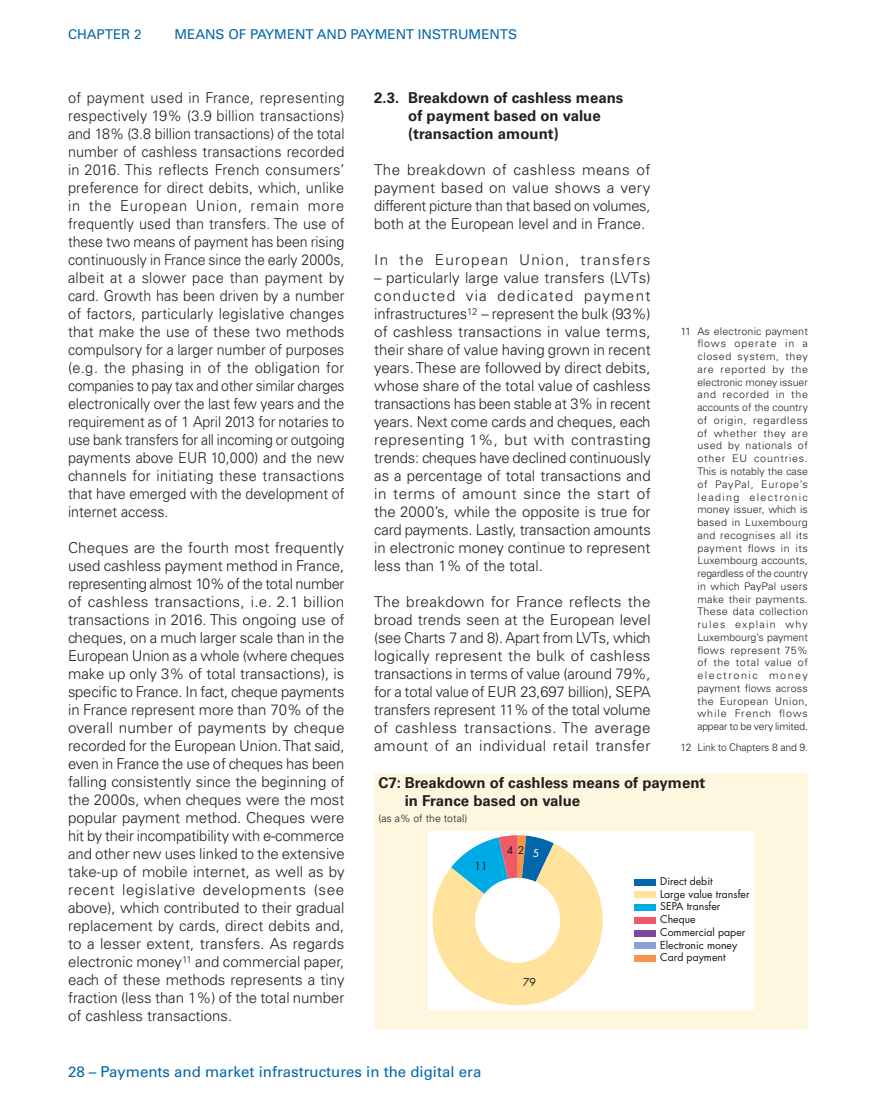
<style>
.page{position:relative;width:876px;height:1106px;background:#fff}
.page>*{position:absolute;margin:0;border:0;box-sizing:border-box;transform-origin:0 0}
.t1{font:300 15px/18px "Univers LT Std";color:#231f20;text-align:justify}
.t2{font:700 15px/18px "Univers LT Std";color:#231f20}
.t3{font:15px "Univers LT Std";color:#0067aa}
.t4{font:300 15px "Univers LT Std";letter-spacing:.08em;color:#231f20}
.t5{font:13.5px "Univers LT Std";color:#0067aa}
.t6{font:300 10.5px/12.8px "Univers LT Std";color:#231f20;text-align:justify}
.t7{font:10.5px/12.8px "Futura Std";color:#121617}
.t8{font:10.5px "Futura Std";color:#fff}
</style>
<div class="page">
<div style="left:374px;top:773px;width:434px;height:257px;background:#fef6df"></div>
<div style="left:428px;top:831px;width:326px;height:178px;background:#fff"></div>
<div style="left:635px;top:891px;width:21px;height:7px;background:#ffe29c"></div>
<div style="left:635px;top:878px;width:21px;height:7px;background:#0067aa"></div>
<div style="left:635px;top:917px;width:21px;height:6px;background:#f05a67"></div>
<div style="left:635px;top:929px;width:21px;height:7px;background:#7d489c"></div>
<div style="left:635px;top:942px;width:21px;height:7px;background:#8ca2d2"></div>
<div style="left:635px;top:955px;width:21px;height:6px;background:#f79447"></div>
<svg style="left:433px;top:835px;width:170px;height:170px"></svg>
<div style="left:635px;top:904px;width:21px;height:6px;background:#00abe5"></div>
<p class="t5" style="left:68px;top:26px;width:75px">CHAPTER 2</p>
<p class="t5" style="left:174px;top:26px;width:344px">Means of payment and payment instruments</p>
<p class="t1" style="left:68px;top:89px;width:278px">of payment used in France, representing respectively 19% (3.9 billion transactions) and 18% (3.8 billion transactions) of the total number of cashless transactions recorded in 2016. This reflects French consumers’ preference for direct debits, which, unlike in the European Union, remain more frequently used than transfers. The use of these two means of payment has been rising continuously in France since the early 2000s, albeit at a slower pace than payment by card. Growth has been driven by a number of factors, particularly legislative changes that make the use of these two methods compulsory for a larger number of purposes (e.g. the phasing in of the obligation for companies to pay tax and other similar charges electronically over the last few years and the requirement as of 1 April 2013 for notaries to use bank transfers for all incoming or outgoing payments above EUR 10,000) and the new channels for initiating these transactions that have emerged with the development of internet access.</p>
<p class="t1" style="left:68px;top:539px;width:278px">Cheques are the fourth most frequently used cashless payment method in France, representing almost 10% of the total number of cashless transactions, i.e. 2.1 billion transactions in 2016. This ongoing use of cheques, on a much larger scale than in the European Union as a whole (where cheques make up only 3% of total transactions), is specific to France. In fact, cheque payments in France represent more than 70% of the overall number of payments by cheque recorded for the European Union. That said, even in France the use of cheques has been falling consistently since the beginning of the 2000s, when cheques were the most popular payment method. Cheques were hit by their incompatibility with e‑commerce and other new uses linked to the extensive take‑up of mobile internet, as well as by recent legislative developments (see above), which contributed to their gradual replacement by cards, direct debits and, to a lesser extent, transfers. As regards electronic money<sup>11</sup> and commercial paper, each of these methods represents a tiny fraction (less than 1%) of the total number of cashless transactions.</p>
<p class="t2" style="left:408px;top:89px;width:217px;text-indent:-34px">2.3. Breakdown of cashless means of payment based on value (transaction amount)</p>
<p class="t1" style="left:374px;top:161px;width:278px">The breakdown of cashless means of payment based on value shows a very different picture than that based on volumes, both at the European level and in France.</p>
<p class="t4" style="left:374px;top:251px;width:278px">In the European Union, transfers</p>
<p class="t1" style="left:374px;top:269px;width:278px">– particularly large value transfers (LVTs) conducted via dedicated payment infrastructures<sup>12</sup> – represent the bulk (93%) of cashless transactions in value terms, their share of value having grown in recent years. These are followed by direct debits, whose share of the total value of cashless transactions has been stable at 3% in recent years. Next come cards and cheques, each representing 1%, but with contrasting trends: cheques have declined continuously as a percentage of total transactions and in terms of amount since the start of the 2000’s, while the opposite is true for card payments. Lastly, transaction amounts in electronic money continue to represent less than 1% of the total.</p>
<p class="t1" style="left:374px;top:593px;width:278px">The breakdown for France reflects the broad trends seen at the European level (see Charts 7 and 8). Apart from LVTs, which logically represent the bulk of cashless transactions in terms of value (around 79%, for a total value of EUR 23,697 billion), SEPA transfers represent 11% of the total volume of cashless transactions. The average amount of an individual retail transfer</p>
<p class="t6" style="left:697px;top:324px;width:112px;text-indent:-17px">11 As electronic payment flows operate in a closed system, they are reported by the electronic money issuer and recorded in the accounts of the country of origin, regardless of whether they are used by nationals of other EU countries.<br>This is notably the case of PayPal, Europe’s leading electronic money issuer, which is based in Luxembourg and recognises all its payment flows in its Luxembourg accounts, regardless of the country in which PayPal users make their payments.<br>These data collection rules explain why Luxembourg’s payment flows represent 75% of the total value of electronic money payment flows across the European Union, while French flows appear to be very limited.</p>
<p class="t6" style="left:680px;top:741px;width:129px">12 Link to Chapters 8 and 9.</p>
<p class="t2" style="left:405px;top:774px;width:302px;text-indent:-26px">C7: Breakdown of cashless means of payment in France based on value</p>
<p class="t6" style="left:378px;top:812px;width:90px">(as a% of the total)</p>
<p class="t7" style="left:475px;top:859px;width:14px">11</p>
<p class="t7" style="left:507px;top:843px;width:19px">4 2</p>
<p class="t8" style="left:533px;top:846px;width:8px">5</p>
<p class="t7" style="left:523px;top:975px;width:14px">79</p>
<p class="t7" style="left:660px;top:874px;width:54px">Direct debit</p>
<p class="t7" style="left:660px;top:913px;width:87px">Cheque<br>Commercial paper<br>Electronic money<br>Card payment</p>
<p class="t7" style="left:660px;top:887px;width:91px">Large value transfer</p>
<p class="t7" style="left:660px;top:900px;width:62px">SEPA transfer</p>
<p class="t3" style="left:68px;top:1063px;width:415px">28 – Payments and market infrastructures in the digital era</p>
</div>
